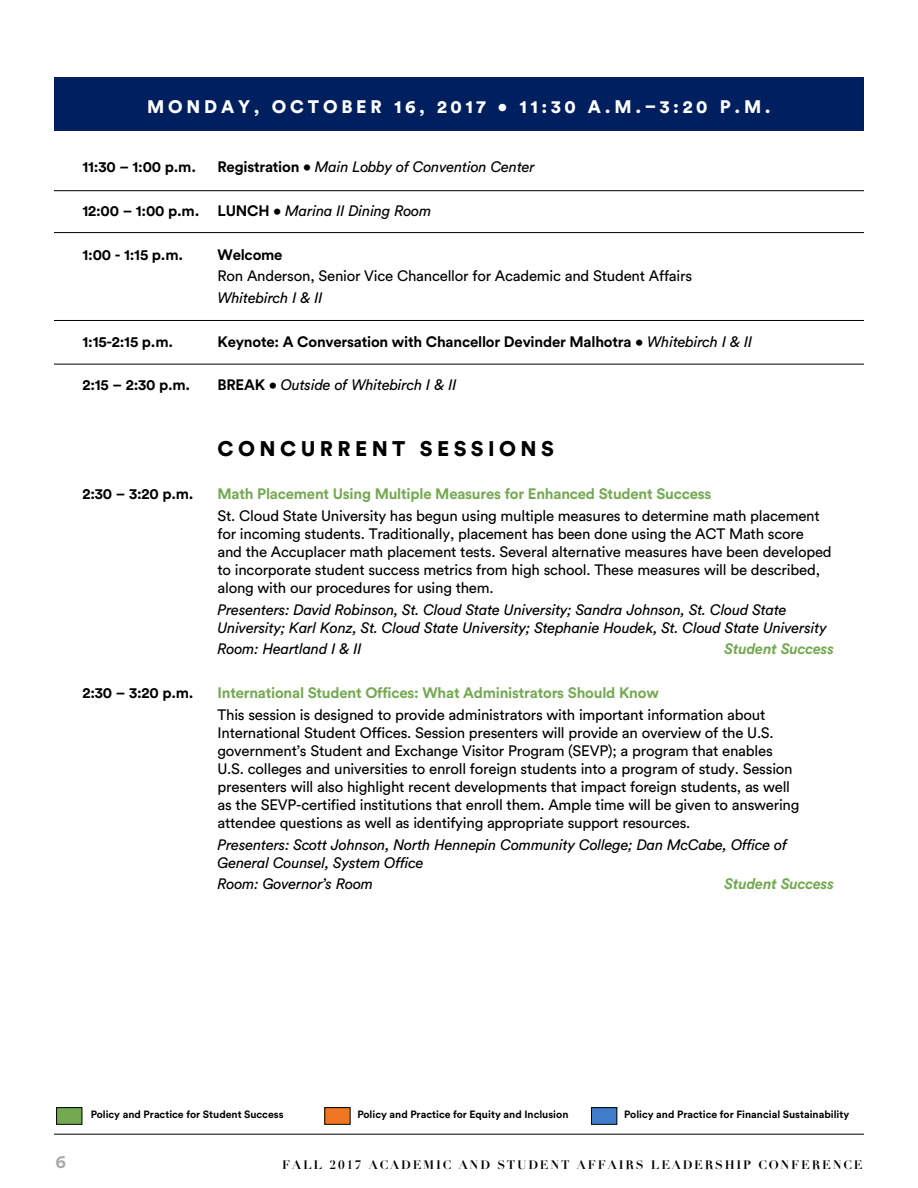
<style>
.page{position:relative;width:918px;height:1188px;background:#fff}
.page>*{position:absolute;margin:0;border:0;box-sizing:border-box;transform-origin:0 0}
.t1{font:900 21px "Circular Std";letter-spacing:.21em;color:#000}
.t2{font:900 18px "Circular Std";letter-spacing:.21em;color:#fff}
.t3{font:700 18px "Circular Std";color:#a7a9ac}
.t4{font:15px/18px "Circular Std";letter-spacing:-.015em;color:#000}
.t5{font:italic 15px/18px "Circular Std";letter-spacing:-.015em;color:#000}
.t6{font:700 15px "Circular Std";letter-spacing:-.015em;color:#000}
.t7{font:700 15px "Circular Std";letter-spacing:-.015em;color:#73a950}
.t8{font:italic 700 15px "Circular Std";letter-spacing:-.015em;color:#73a950}
.t9{font:700 12px "Didot";letter-spacing:.15em;color:#000}
.t10{font:700 10.5px "Circular Std";color:#000}
.s1{font-weight:700;font-style:normal}
.s2{font-weight:400}
.s3{font-weight:400;font-style:italic}
.s4{font-style:normal}
</style>
<div class="page">
<div style="left:57px;top:1108px;width:25px;height:16px;background:#73a950"></div>
<div style="left:56px;top:1107px;width:26px;height:18px;border:1px solid #000"></div>
<div style="left:325px;top:1108px;width:25px;height:16px;background:#ef7622"></div>
<div style="left:324px;top:1107px;width:27px;height:18px;border:1px solid #000"></div>
<div style="left:591px;top:1108px;width:26px;height:16px;background:#407cca"></div>
<div style="left:591px;top:1107px;width:26px;height:18px;border:1px solid #000"></div>
<div style="left:54px;top:78px;width:810px;height:53px;background:#001f5f"></div>
<hr style="left:54px;top:1134px;width:810px;height:1px;background:#000">
<hr style="left:54px;top:190px;width:810px;height:1px;background:#000">
<hr style="left:54px;top:232px;width:810px;height:1px;background:#000">
<hr style="left:54px;top:320px;width:810px;height:1px;background:#000">
<hr style="left:54px;top:364px;width:810px;height:1px;background:#000">
<p class="t2" style="left:147px;top:95px;width:625px">MONDAY, OCTOBER 16, 2017 • 11:30 A.M.–3:20 P.M.</p>
<p class="t6" style="left:82px;top:157px;width:115px">11:30 – 1:00 p.m.</p>
<p class="t5" style="left:218px;top:158px;width:319px"><span class="s1">Registration •</span> Main Lobby of Convention Center</p>
<p class="t6" style="left:82px;top:201px;width:351px">12:00 – 1:00 p.m. LUNCH <span class="s2">•</span> <span class="s3">Marina II Dining Room</span></p>
<p class="t6" style="left:83px;top:245px;width:102px">1:00 - 1:15 p.m.</p>
<p class="t6" style="left:218px;top:245px;width:67px">Welcome</p>
<p class="t4" style="left:218px;top:267px;width:476px">Ron Anderson, Senior Vice Chancellor for Academic and Student Affairs</p>
<p class="t5" style="left:218px;top:289px;width:107px">Whitebirch I &amp; II</p>
<p class="t6" style="left:83px;top:332px;width:92px">1:15-2:15 p.m.</p>
<p class="t6" style="left:218px;top:332px;width:536px">Keynote: A Conversation with Chancellor Devinder Malhotra <span class="s2">•</span> <span class="s3">Whitebirch I &amp; II</span></p>
<p class="t6" style="left:83px;top:375px;width:109px">2:15 – 2:30 p.m.</p>
<p class="t5" style="left:218px;top:376px;width:241px"><span class="s1">BREAK</span> <span class="s4">•</span> Outside of Whitebirch I &amp; II</p>
<h1 class="t1" style="left:218px;top:434px;width:338px">CONCURRENT SESSIONS</h1>
<p class="t6" style="left:82px;top:484px;width:113px">2:30 – 3:20 p.m.</p>
<p class="t7" style="left:218px;top:484px;width:496px">Math Placement Using Multiple Measures for Enhanced Student Success</p>
<p class="t4" style="left:218px;top:506px;width:616px">St. Cloud State University has begun using multiple measures to determine math placement for incoming students. Traditionally, placement has been done using the ACT Math score and the Accuplacer math placement tests. Several alternative measures have been developed to incorporate student success metrics from high school. These measures will be described, along with our procedures for using them.</p>
<p class="t5" style="left:218px;top:600px;width:611px">Presenters: David Robinson, St. Cloud State University; Sandra Johnson, St. Cloud State<br>University; Karl Konz, St. Cloud State University; Stephanie Houdek, St. Cloud State University</p>
<p class="t5" style="left:218px;top:640px;width:146px">Room: Heartland I &amp; II</p>
<p class="t8" style="left:725px;top:639px;width:111px">Student Success</p>
<p class="t6" style="left:82px;top:683px;width:113px">2:30 – 3:20 p.m.</p>
<p class="t7" style="left:218px;top:683px;width:443px">International Student Offices: What Administrators Should Know</p>
<p class="t4" style="left:218px;top:705px;width:584px">This session is designed to provide administrators with important information about International Student Offices. Session presenters will provide an overview of the U.S. government’s Student and Exchange Visitor Program (SEVP); a program that enables U.S. colleges and universities to enroll foreign students into a program of study. Session presenters will also highlight recent developments that impact foreign students, as well as the SEVP-certified institutions that enroll them. Ample time will be given to answering attendee questions as well as identifying appropriate support resources.</p>
<p class="t5" style="left:218px;top:835px;width:571px">Presenters: Scott Johnson, North Hennepin Community College; Dan McCabe, Office of<br>General Counsel, System Office</p>
<p class="t5" style="left:218px;top:875px;width:157px">Room: Governor’s Room</p>
<p class="t8" style="left:725px;top:874px;width:111px">Student Success</p>
<p class="t10" style="left:91px;top:1107px;width:194px">Policy and Practice for Student Success</p>
<p class="t10" style="left:357px;top:1107px;width:212px">Policy and Practice for Equity and Inclusion</p>
<p class="t10" style="left:624px;top:1107px;width:227px">Policy and Practice for Financial Sustainability</p>
<p class="t3" style="left:56px;top:1151px;width:12px">6</p>
<p class="t9" style="left:282px;top:1157px;width:582px">FALL 2017 ACADEMIC AND STUDENT AFFAIRS LEADERSHIP CONFERENCE</p>
</div>
